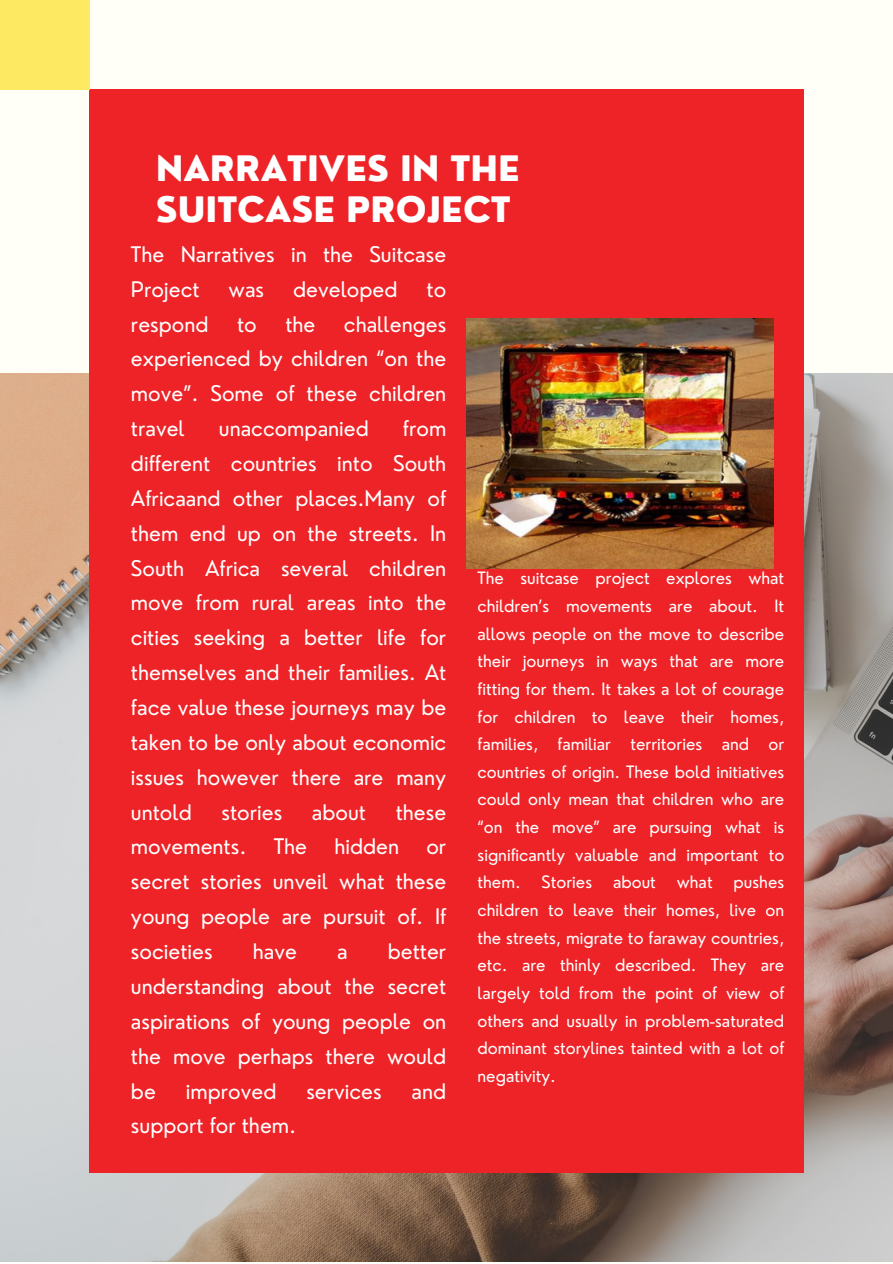
<style>
.page{position:relative;width:893px;height:1264px;background:#fff}
.page>*{position:absolute;margin:0;border:0;box-sizing:border-box;transform-origin:0 0}
.t1{font:800 34.2px/41px "Nourd";color:#fff}
.t2{font:21px/34.8px "Nourd";color:#fff;text-align:justify}
.t3{font:16.65px/27.6px "Nourd";color:#fff;text-align:justify}
</style>
<div class="page">
<div style="left:0;top:0;width:892px;height:1262px;background:#fffef7"></div>
<img style="left:0;top:373px;width:892px;height:888px">
<div style="left:89px;top:89px;width:714px;height:1084px;background:#ee2327"></div>
<div style="left:0;top:0;width:89px;height:89px;background:#fde962"></div>
<img style="left:466px;top:319px;width:307px;height:249px">
<p class="t1" style="left:156px;top:148px;width:366px">NARRATIVES IN THE<br>SUITCASE PROJECT</p>
<p class="t2" style="left:131px;top:236px;width:317px">The Narratives in the Suitcase<br>Project</p>
<p class="t2" style="left:228px;top:271px;width:37px">was</p>
<p class="t2" style="left:293px;top:271px;width:106px">developed</p>
<p class="t2" style="left:426px;top:271px;width:21px">to</p>
<p class="t2" style="left:131px;top:306px;width:317px;text-indent:213px">challenges experienced by children “on the move”. Some of these children travel</p>
<p class="t2" style="left:131px;top:306px;width:79px">respond</p>
<p class="t2" style="left:237px;top:306px;width:21px">to</p>
<p class="t2" style="left:285px;top:306px;width:32px">the</p>
<p class="t2" style="left:131px;top:411px;width:317px;text-indent:272px">from different countries into South Africaand other places.Many of them end up on the streets. In South Africa several children move from rural areas into the cities seeking a better life for themselves and their families. At face value these journeys may be taken to be only about economic issues however there are many untold</p>
<p class="t2" style="left:219px;top:411px;width:151px">unaccompanied</p>
<p class="t2" style="left:221px;top:794px;width:62px">stories</p>
<p class="t2" style="left:312px;top:794px;width:56px">about</p>
<p class="t2" style="left:396px;top:794px;width:52px">these</p>
<p class="t2" style="left:131px;top:829px;width:117px">movements.</p>
<p class="t2" style="left:274px;top:829px;width:35px">The</p>
<p class="t2" style="left:334px;top:829px;width:66px">hidden</p>
<p class="t2" style="left:131px;top:829px;width:317px;text-indent:295px">or secret stories unveil what these young people are pursuit of. If societies</p>
<p class="t2" style="left:131px;top:933px;width:317px;text-indent:257px">better understanding about the secret aspirations of young people on the move perhaps there would be</p>
<p class="t2" style="left:253px;top:933px;width:46px">have</p>
<p class="t2" style="left:337px;top:933px;width:12px">a</p>
<p class="t2" style="left:186px;top:1073px;width:92px">improved</p>
<p class="t2" style="left:306px;top:1073px;width:77px">services</p>
<p class="t2" style="left:411px;top:1073px;width:36px">and</p>
<p class="t2" style="left:131px;top:1108px;width:167px">support for them.</p>
<p class="t3" style="left:477px;top:564px;width:308px">The suitcase project explores what children’s movements are about. It allows people on the move to describe their journeys in ways that are more fitting for them. It takes a lot of courage for children to leave their homes, families, familiar territories and or countries of origin. These bold initiatives could only mean that children who are “on the move” are pursuing what is significantly valuable and important to them.</p>
<p class="t3" style="left:541px;top:868px;width:52px">Stories</p>
<p class="t3" style="left:613px;top:868px;width:44px">about</p>
<p class="t3" style="left:676px;top:868px;width:37px">what</p>
<p class="t3" style="left:477px;top:868px;width:308px;text-indent:256px">pushes children to leave their homes, live on the streets, migrate to faraway countries, etc. are thinly described. They are largely told from the point of view of others and usually in problem-saturated dominant storylines tainted with a lot of negativity.</p>
</div>
